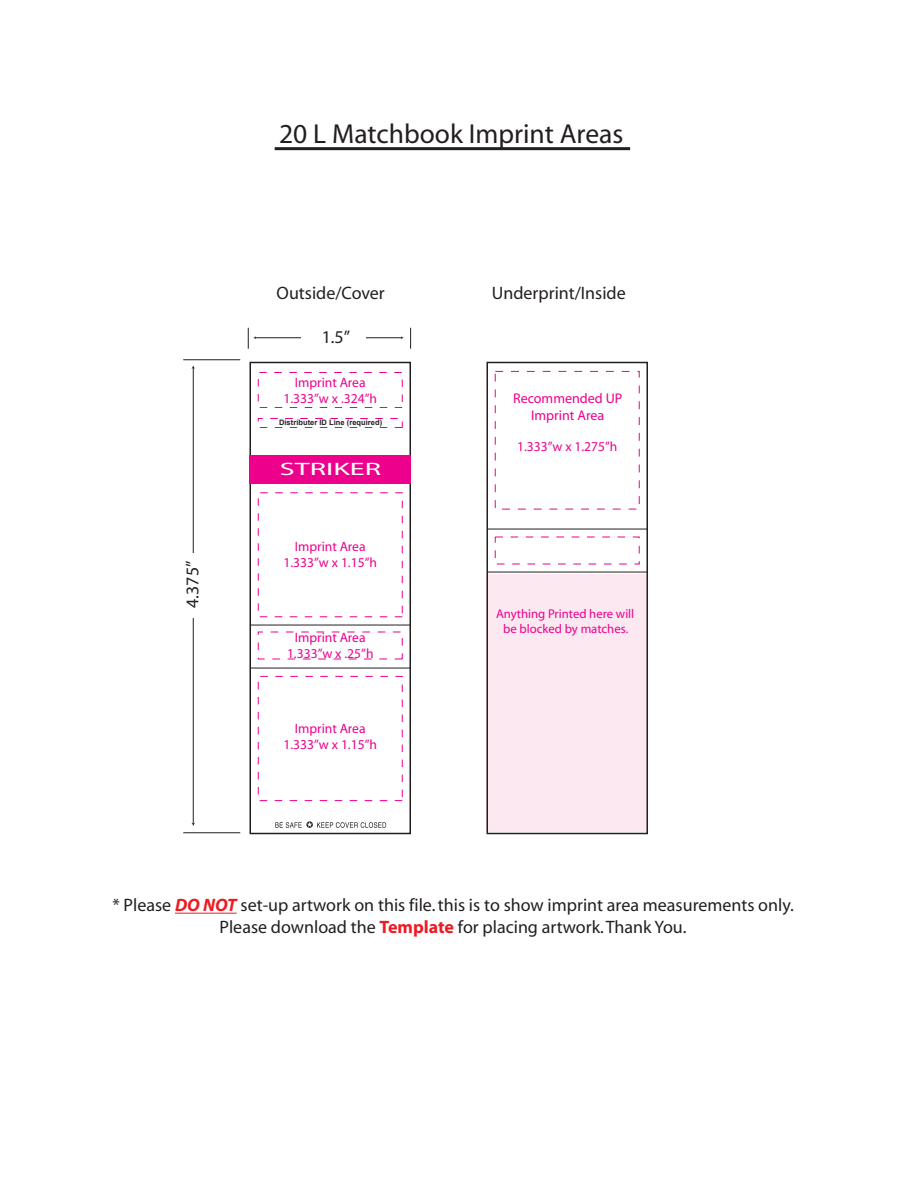
<style>
.page{position:relative;width:918px;height:1188px;background:#fff}
.page>*{position:absolute;margin:0;border:0;box-sizing:border-box;transform-origin:0 0}
.t1{font:27.6px "Myriad";color:#231f20}
.t2{font:18px/21.6px "Myriad";color:#231f20;text-align:center}
.t3{font:18px "Myriad";color:#fff;scale:1.68 1}
.t4{font:14.1px/17px "Myriad";color:#ec008c;text-align:center}
.t5{font:13.5px "Myriad";color:#ec008c}
.t6{font:12.75px/15.3px "Myriad";color:#ec008c;text-align:center}
.t7{font:700 7.5px "Arial";letter-spacing:.005em;color:#231f20}
.s1{font-weight:700;font-style:italic;color:#ed1c24}
.s2{font-weight:700;color:#ed1c24}
</style>
<div class="page">
<div style="left:486px;top:574px;width:160px;height:258px;background:#fce8f1"></div>
<div style="left:250px;top:362px;width:161px;height:472px;border:2px solid #231f20"></div>
<div style="left:258px;top:372px;width:145px;height:36px;border:1px dashed #ec008c"></div>
<div style="left:249px;top:455px;width:162px;height:28px;background:#ec008c"></div>
<hr style="left:251px;top:668px;width:159px;height:1px;background:#231f20">
<hr style="left:251px;top:625px;width:160px;height:1px;background:#231f20">
<hr style="left:488px;top:572px;width:159px;height:1px;background:#231f20">
<hr style="left:488px;top:529px;width:160px;height:1px;background:#231f20">
<svg style="left:275px;top:821px;width:111px;height:7px"></svg>
<div style="left:258px;top:418px;width:145px;height:10px;border:1px dashed #ec008c"></div>
<div style="left:487px;top:362px;width:161px;height:472px;border:2px solid #231f20"></div>
<hr style="left:275px;top:147px;width:355px;height:3px;background:#231f20">
<hr style="left:175px;top:913px;width:62px;height:1px;background:#ed1c24">
<svg style="left:410px;top:328px;width:1px;height:21px"></svg>
<hr style="left:255px;top:337px;width:147px;height:1px;background:#231f20">
<svg style="left:248px;top:328px;width:8px;height:21px"></svg>
<hr style="left:183px;top:359px;width:57px;height:1px;background:#231f20">
<hr style="left:183px;top:832px;width:57px;height:1px;background:#231f20">
<hr style="left:193px;top:368px;width:1px;height:456px;background:#231f20">
<div style="left:301px;top:330px;width:64px;height:15px;background:#fff"></div>
<div style="left:185px;top:553px;width:15px;height:65px;background:#fff"></div>
<h1 class="t1" style="left:279px;top:120px;width:346px">20 L Matchbook Imprint Areas</h1>
<p class="t2" style="left:277px;top:282px;width:110px">Outside/Cover</p>
<p class="t2" style="left:492px;top:282px;width:136px">Underprint/Inside</p>
<p class="t2" style="left:322px;top:327px;width:30px">1.5”</p>
<p class="t2" style="left:182px;top:608px;width:49px;rotate:-90deg">4.375”</p>
<p class="t5" style="left:295px;top:375px;width:72px">Imprint Area</p>
<p class="t5" style="left:284px;top:391px;width:95px">1.333”w x .324”h</p>
<p class="t7" style="left:279px;top:419px;width:105px">Distributer ID Line (required)</p>
<p class="t3" style="left:280px;top:460px;width:62px">STRIKER</p>
<p class="t5" style="left:295px;top:540px;width:72px">Imprint Area</p>
<p class="t5" style="left:284px;top:555px;width:95px">1.333”w x 1.15”h</p>
<p class="t5" style="left:295px;top:631px;width:72px">Imprint Area</p>
<p class="t5" style="left:287px;top:646px;width:88px">1.333”w x .25”h</p>
<p class="t5" style="left:295px;top:722px;width:72px">Imprint Area</p>
<p class="t5" style="left:284px;top:737px;width:95px">1.333”w x 1.15”h</p>
<p class="t4" style="left:513px;top:391px;width:111px">Recommended UP<br>Imprint Area</p>
<p class="t5" style="left:517px;top:439px;width:102px">1.333”w x 1.275”h</p>
<p class="t6" style="left:496px;top:607px;width:140px">Anything Printed here will be blocked by matches.</p>
<p class="t2" style="left:112px;top:895px;width:683px">* Please <span class="s1">DO NOT</span> set-up artwork on this file. this is to show imprint area measurements only.<br>Please download the <span class="s2">Template</span> for placing artwork. Thank You.</p>
</div>
